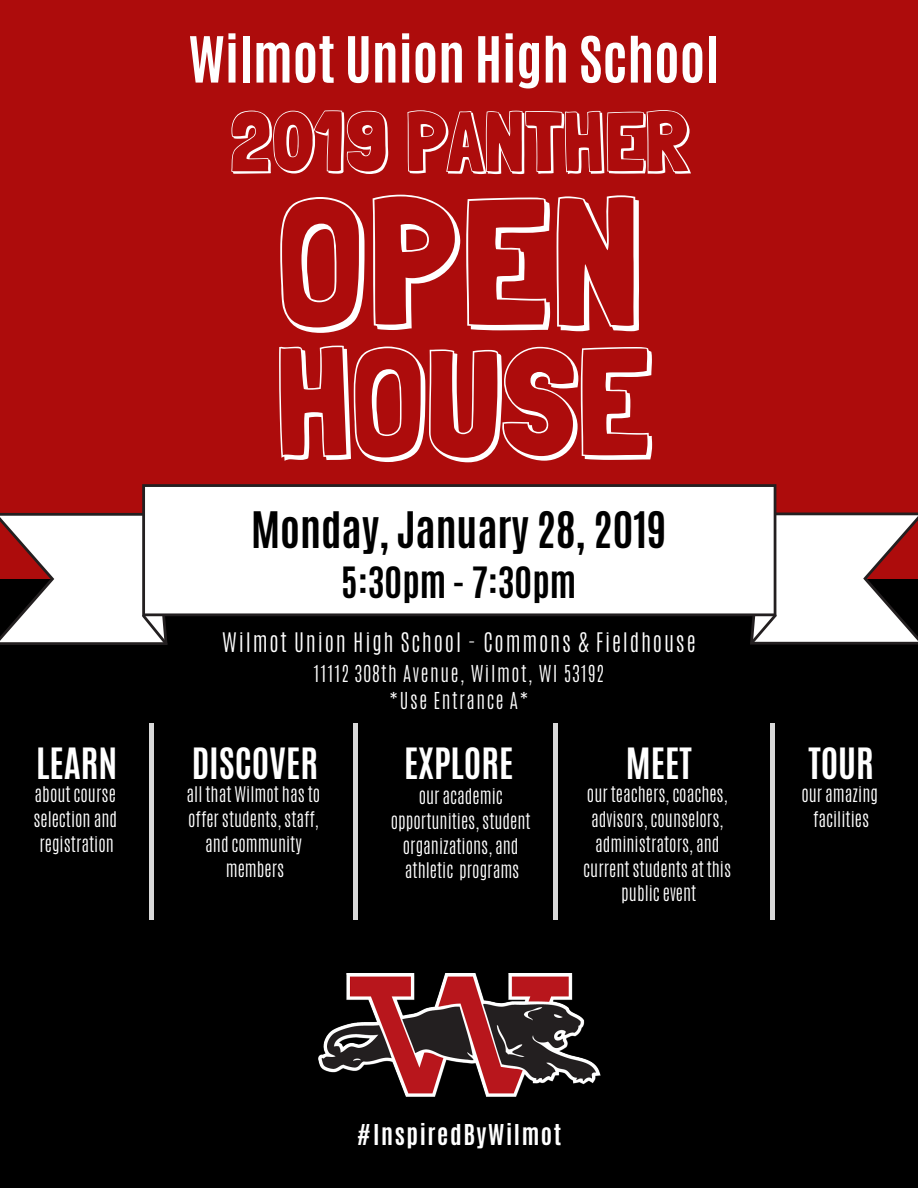
<style>
.page{position:relative;width:918px;height:1188px;background:#ad0c0c}
.page>*{position:absolute;margin:0;border:0;box-sizing:border-box;transform-origin:0 0}
.t1{font:180px "Londrina Shadow";color:#fff}
.t2{font:153px "Londrina Shadow";color:#fff}
.t3{font:84px "Londrina Shadow";color:#fff}
.t4{font:700 54px "Antonio";color:#fff}
.t5{font:700 42px "Antonio";color:#000}
.t6{font:700 36px "Antonio";color:#fff}
.t7{font:700 36px "Antonio";color:#000}
.t8{font:700 24px "Antonio";letter-spacing:.065em;color:#fff}
.t9{font:300 22.5px "Antonio";letter-spacing:.08em;color:#fff}
.t10{font:300 19.5px/27px "Antonio";letter-spacing:.08em;color:#fff;text-align:center}
.t11{font:300 18px/24.8px "Antonio";color:#fff;text-align:center}
</style>
<div class="page">
<div style="left:0;top:579px;width:918px;height:609px;background:#000"></div>
<img style="left:318px;top:974px;width:282px;height:122px">
<svg style="left:0;top:513px;width:168px;height:132px"></svg>
<svg style="left:750px;top:513px;width:168px;height:132px;background:#d3c7c7"></svg>
<div style="left:142px;top:484px;width:634px;height:132px;background:#fff"></div>
<div style="left:149px;top:724px;width:5px;height:196px;background:#d9d9d9"></div>
<div style="left:353px;top:724px;width:5px;height:196px;background:#d9d9d9"></div>
<div style="left:553px;top:724px;width:5px;height:196px;background:#d9d9d9"></div>
<hr style="left:771px;top:724px;width:4px;height:196px;background:#d9d9d9">
<h3 class="t4" style="left:188px;top:21px;width:532px">Wilmot Union High School</h3>
<h3 class="t3" style="left:230px;top:92px;width:460px">2019 PANTHER</h3>
<h1 class="t1" style="left:277px;top:155px;width:365px">OPEN</h1>
<h2 class="t2" style="left:275px;top:311px;width:377px">HOUSE</h2>
<h3 class="t5" style="left:251px;top:500px;width:417px">Monday, January 28, 2019</h3>
<h3 class="t7" style="left:341px;top:557px;width:237px">5:30pm - 7:30pm</h3>
<p class="t9" style="left:222px;top:627px;width:475px">Wilmot Union High School - Commons &amp; Fieldhouse</p>
<p class="t10" style="left:314px;top:661px;width:292px">11112 308th Avenue, Wilmot, WI 53192 *Use Entrance A*</p>
<h3 class="t6" style="left:36px;top:737px;width:83px">LEARN</h3>
<h3 class="t6" style="left:192px;top:737px;width:128px">DISCOVER</h3>
<h3 class="t6" style="left:404px;top:737px;width:111px">EXPLORE</h3>
<h3 class="t6" style="left:626px;top:737px;width:67px">MEET</h3>
<h3 class="t6" style="left:808px;top:737px;width:67px">TOUR</h3>
<p class="t11" style="left:33px;top:782px;width:85px">about course selection and registration</p>
<p class="t11" style="left:187px;top:782px;width:135px">all that Wilmot has to offer students, staff, and community members</p>
<p class="t11" style="left:391px;top:784px;width:141px">our academic opportunities, student organizations, and athletic programs</p>
<p class="t11" style="left:583px;top:782px;width:150px">our teachers, coaches, advisors, counselors, administrators, and current students at this public event</p>
<p class="t11" style="left:801px;top:782px;width:78px">our amazing facilities</p>
<h3 class="t8" style="left:357px;top:1118px;width:206px">#InspiredByWilmot</h3>
</div>
